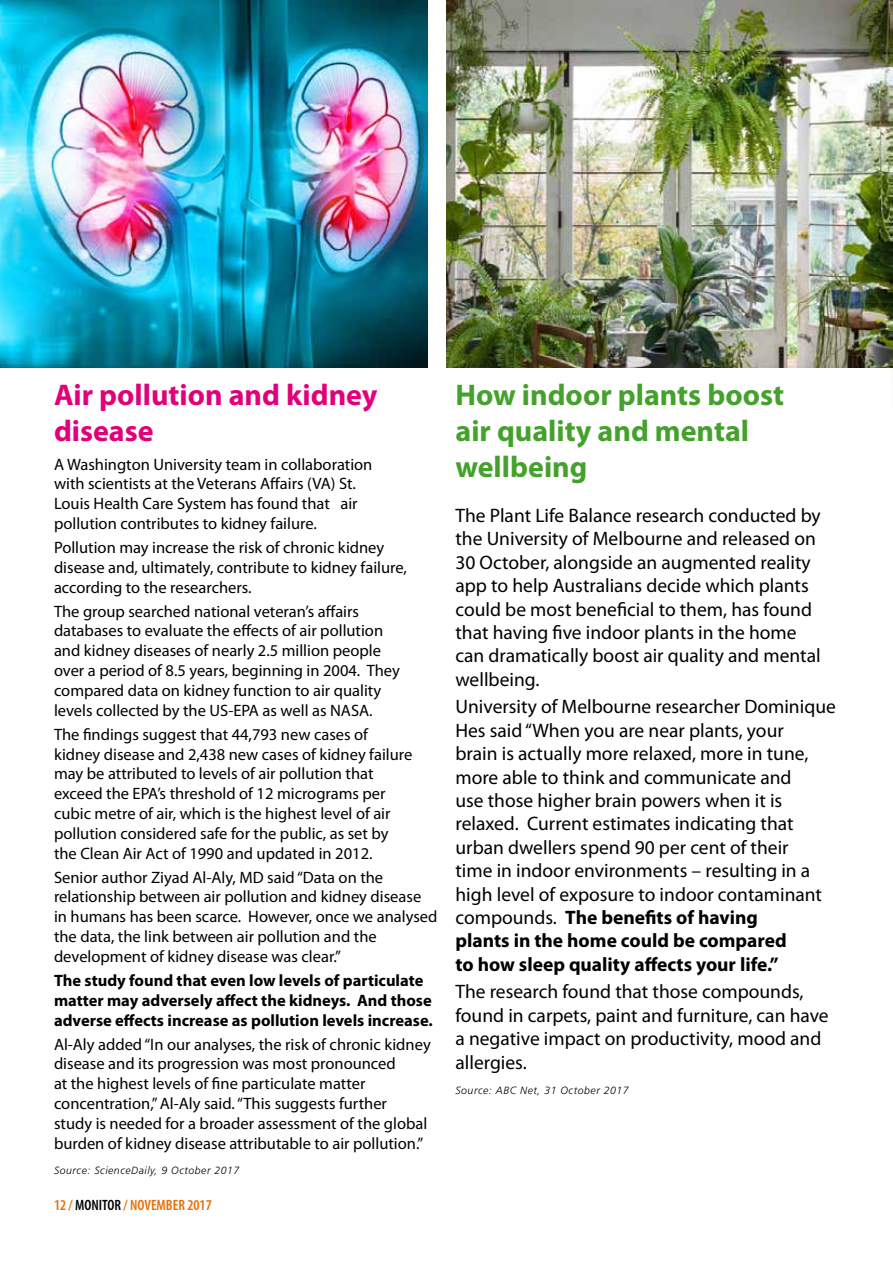
<style>
.page{position:relative;width:893px;height:1263px;background:#fff}
.page>*{position:absolute;margin:0;border:0;box-sizing:border-box;transform-origin:0 0}
.t1{font:700 30px/36px "Myriad Pro";color:#44a12b}
.t2{font:700 30px/36px "Myriad Pro";color:#e2007a}
.t3{font:19.5px/23.4px "Myriad Pro";color:#000}
.t4{font:16.5px/19.8px "Myriad Pro";color:#000}
.t5{font:700 16.5px/19.8px "Myriad Pro";color:#000}
.t6{font:600 condensed 15px "Myriad Pro";color:#e96c00}
.t7{font:italic 300 10.5px "Frutiger";letter-spacing:.05em;color:#000}
.s1{color:#000}
.s2{font-weight:700}
</style>
<div class="page">
<img style="left:0;top:0;width:428px;height:367px">
<img style="left:446px;top:0;width:447px;height:367px">
<h1 class="t2" style="left:54px;top:376px;width:325px">Air pollution and kidney disease</h1>
<p class="t4" style="left:54px;top:454px;width:320px">A Washington University team in collaboration with scientists at the Veterans Affairs (VA) St.<br>Louis Health Care System has found that air pollution contributes to kidney failure.</p>
<p class="t4" style="left:54px;top:537px;width:354px">Pollution may increase the risk of chronic kidney disease and, ultimately, contribute to kidney failure, according to the researchers.</p>
<p class="t4" style="left:54px;top:601px;width:347px">The group searched national veteran’s affairs databases to evaluate the effects of air pollution and kidney diseases of nearly 2.5 million people over a period of 8.5 years, beginning in 2004. They compared data on kidney function to air quality levels collected by the US-EPA as well as NASA.</p>
<p class="t4" style="left:54px;top:724px;width:360px">The findings suggest that 44,793 new cases of kidney disease and 2,438 new cases of kidney failure may be attributed to levels of air pollution that exceed the EPA’s threshold of 12 micrograms per cubic metre of air, which is the highest level of air pollution considered safe for the public, as set by the Clean Air Act of 1990 and updated in 2012.</p>
<p class="t4" style="left:54px;top:867px;width:385px">Senior author Ziyad Al-Aly, MD said “Data on the relationship between air pollution and kidney disease in humans has been scarce. However, once we analysed the data, the link between air pollution and the development of kidney disease was clear.”</p>
<p class="t5" style="left:54px;top:970px;width:380px">The study found that even low levels of particulate matter may adversely affect the kidneys. And those adverse effects increase as pollution levels increase.</p>
<p class="t4" style="left:54px;top:1034px;width:378px">Al-Aly added “In our analyses, the risk of chronic kidney disease and its progression was most pronounced<br>at the highest levels of fine particulate matter concentration,” Al-Aly said. “This suggests further<br>study is needed for a broader assessment of the global burden of kidney disease attributable to air pollution.”</p>
<p class="t7" style="left:54px;top:1164px;width:187px">Source: ScienceDaily, 9 October 2017</p>
<p class="t6" style="left:54px;top:1197px;width:159px">12 / <span class="s1">MONITOR</span> / NOVEMBER 2017</p>
<h1 class="t1" style="left:455px;top:376px;width:330px">How indoor plants boost air quality and mental wellbeing</h1>
<p class="t3" style="left:455px;top:503px;width:367px">The Plant Life Balance research conducted by the University of Melbourne and released on 30 October, alongside an augmented reality app to help Australians decide which plants could be most beneficial to them, has found that having five indoor plants in the home can dramatically boost air quality and mental wellbeing.</p>
<p class="t3" style="left:455px;top:695px;width:382px">University of Melbourne researcher Dominique Hes said “When you are near plants, your<br>brain is actually more relaxed, more in tune, more able to think and communicate and<br>use those higher brain powers when it is relaxed. Current estimates indicating that urban dwellers spend 90 per cent of their<br>time in indoor environments – resulting in a high level of exposure to indoor contaminant compounds. <span class="s2">The benefits of having<br>plants in the home could be compared<br>to how sleep quality affects your life.”</span></p>
<p class="t3" style="left:455px;top:980px;width:375px">The research found that those compounds, found in carpets, paint and furniture, can have a negative impact on productivity, mood and allergies.</p>
<p class="t7" style="left:455px;top:1084px;width:175px">Source: ABC Net, 31 October 2017</p>
</div>
